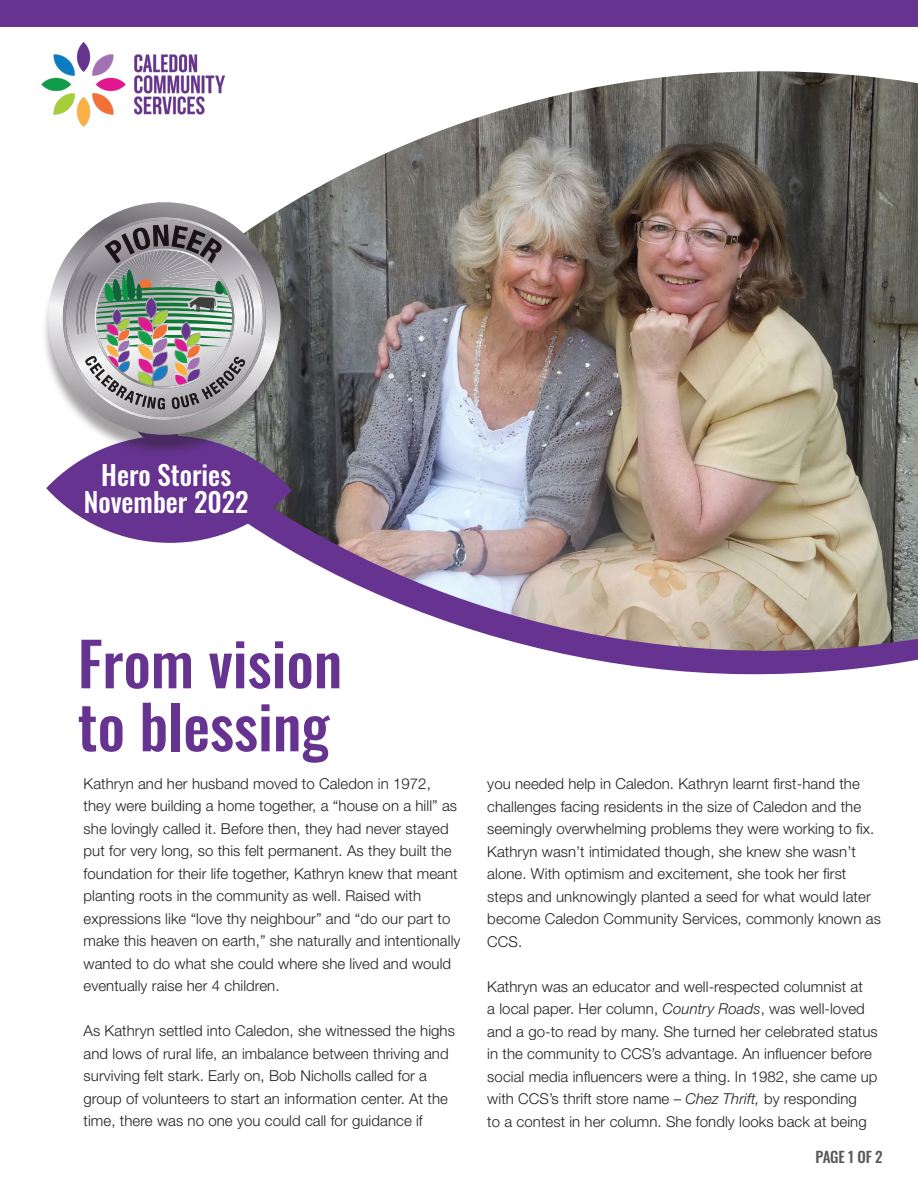
<style>
.page{position:relative;width:918px;height:1188px;background:#fff}
.page>*{position:absolute;margin:0;border:0;box-sizing:border-box;transform-origin:0 0}
.t1{font:500 60px "Oswald";color:#663390}
.t2{font:500 27px/27px "Oswald";color:#fff;text-align:center}
.t3{font:300 15px/22.5px "Helvetica Neue LT Std";letter-spacing:.005em;color:#231f20}
.t4{font:500 15px "Oswald";letter-spacing:-.015em;color:#57585a}
.s1{font-style:italic}
</style>
<div class="page">
<svg style="left:551px;top:651px;width:367px;height:24px;fill:#663390"></svg>
<div style="left:0;top:0;width:918px;height:27px;background:#663390"></div>
<img style="left:42px;top:43px;width:156px;height:84px">
<img style="left:178px;top:71px;width:740px;height:580px">
<div style="left:46px;top:435px;width:246px;height:108px;background:#663390;border-radius:50%"></div>
<div style="left:41px;top:210px;width:247px;height:246px;background:#231f20;opacity:.42"></div>
<svg style="left:48px;top:202px;width:233px;height:233px"></svg>
<svg style="left:63px;top:217px;width:203px;height:203px"></svg>
<p class="t2" style="left:84px;top:459px;width:167px">Hero Stories<br>November 2022</p>
<p class="t1" style="left:78px;top:610px;width:266px">From vision</p>
<p class="t1" style="left:78px;top:673px;width:253px">to blessing</p>
<p class="t3" style="left:84px;top:772px;width:378px">Kathryn and her husband moved to Caledon in 1972, they were building a home together, a “house on a hill” as she lovingly called it. Before then, they had never stayed put for very long, so this felt permanent. As they built the foundation for their life together, Kathryn knew that meant planting roots in the community as well. Raised with expressions like “love thy neighbour” and “do our part to make this heaven on earth,” she naturally and intentionally wanted to do what she could where she lived and would eventually raise her 4 children.</p>
<p class="t3" style="left:84px;top:1019px;width:373px">As Kathryn settled into Caledon, she witnessed the highs and lows of rural life, an imbalance between thriving and surviving felt stark. Early on, Bob Nicholls called for a group of volunteers to start an information center. At the time, there was no one you could call for guidance if</p>
<p class="t3" style="left:487px;top:772px;width:395px">you needed help in Caledon. Kathryn learnt first-hand the challenges facing residents in the size of Caledon and the seemingly overwhelming problems they were working to fix.<br>Kathryn wasn’t intimidated though, she knew she wasn’t alone. With optimism and excitement, she took her first steps and unknowingly planted a seed for what would later become Caledon Community Services, commonly known as CCS.</p>
<p class="t3" style="left:487px;top:975px;width:392px">Kathryn was an educator and well-respected columnist at<br>a local paper. Her column, <span class="s1">Country Roads</span>, was well-loved and a go-to read by many. She turned her celebrated status in the community to CCS’s advantage. An influencer before social media influencers were a thing. In 1982, she came up with CCS’s thrift store name – <span class="s1">Chez Thrift,</span> by responding<br>to a contest in her column. She fondly looks back at being</p>
<p class="t4" style="left:816px;top:1143px;width:69px">PAGE 1 OF 2</p>
</div>
